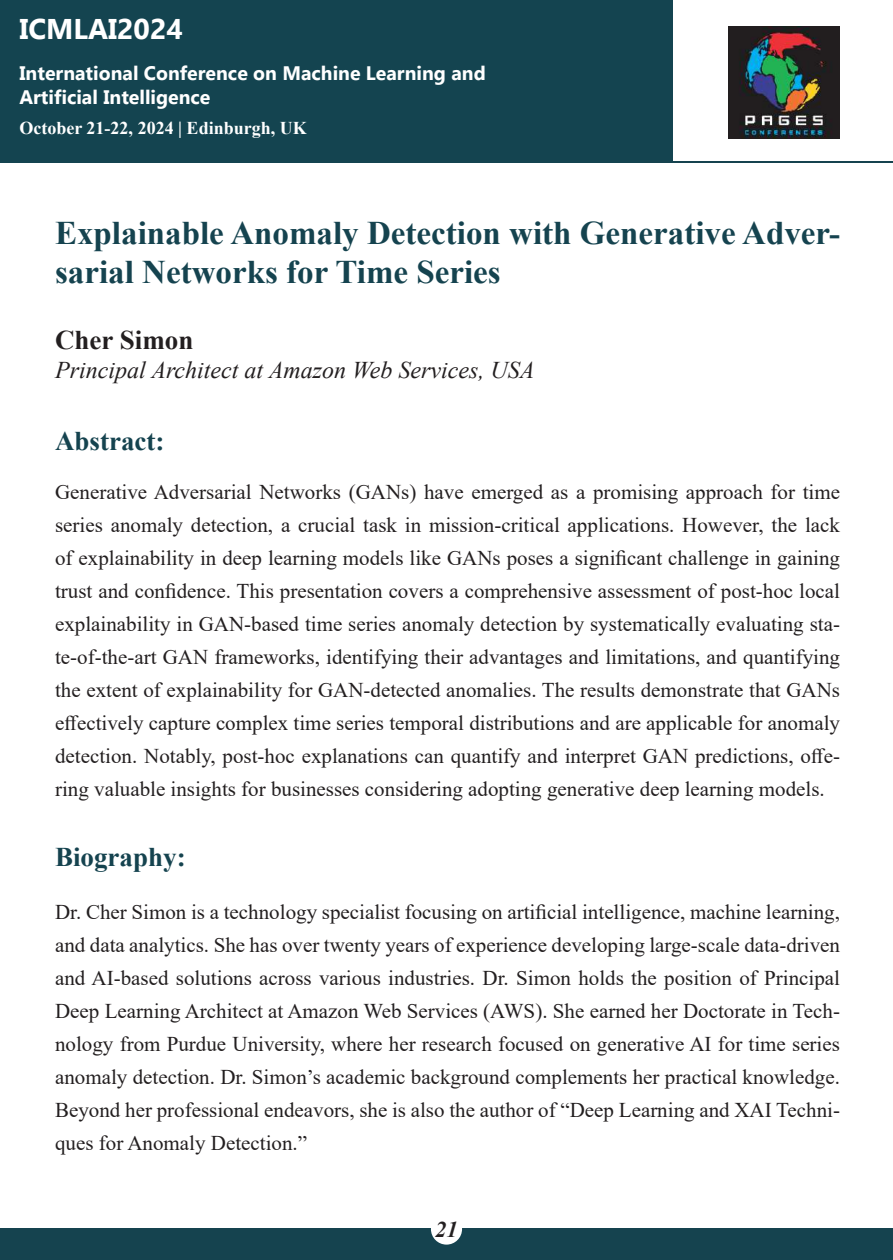
<style>
.page{position:relative;width:893px;height:1260px;background:#fff}
.page>*{position:absolute;margin:0;border:0;box-sizing:border-box;transform-origin:0 0}
.t1{font:700 33px/39.6px "Times New Roman";color:#15434f}
.t2{font:700 28.5px "Gadugi";color:#fff}
.t3{font:700 27px "Times New Roman";color:#15434f}
.t4{font:700 27px "Times New Roman";color:#231f20}
.t5{font:italic 24px "Times New Roman";color:#231f20}
.t6{font:italic 700 22.5px "Times New Roman";color:#231f20}
.t7{font:21px/33px "Times New Roman";color:#231f20;text-align:justify}
.t8{font:700 19.5px/24px "Gadugi";color:#fff}
.t9{font:700 18px "Times New Roman";color:#fff}
</style>
<div class="page">
<div style="left:0;top:1229px;width:892px;height:31px;background:#15434f"></div>
<div style="left:431px;top:1214px;width:31px;height:31px;background:#fff;border-radius:50%"></div>
<div style="left:1px;top:0;width:801px;height:163px;background:#144450"></div>
<div style="left:673px;top:0;width:219px;height:163px;background:#fff"></div>
<img style="left:728px;top:27px;width:111px;height:111px">
<hr style="left:644px;top:161px;width:248px;height:2px;background:#15434f">
<h2 class="t2" style="left:19px;top:11px;width:165px">ICMLAI2024</h2>
<p class="t8" style="left:19px;top:61px;width:468px">International Conference on Machine Learning and<br>Artificial Intelligence</p>
<p class="t9" style="left:19px;top:115px;width:289px">October 21-22, 2024 | Edinburgh, UK</p>
<h1 class="t1" style="left:55px;top:212px;width:786px">Explainable Anomaly Detection with Generative Adver&shy;sarial Networks for Time Series</h1>
<p class="t4" style="left:55px;top:320px;width:140px">Cher Simon</p>
<p class="t5" style="left:55px;top:353px;width:481px">Principal Architect at Amazon Web Services, USA</p>
<p class="t3" style="left:55px;top:422px;width:111px">Abstract:</p>
<p class="t7" style="left:55px;top:475px;width:786px">Generative Adversarial Networks (GANs) have emerged as a promising approach for time series anomaly detection, a crucial task in mission-critical applications. However, the lack of explainability in deep learning models like GANs poses a significant challenge in gaining trust and confidence. This presentation covers a comprehensive assessment of post-hoc local explainability in GAN-based time series anomaly detection by systematically evaluating sta&shy;te-of-the-art GAN frameworks, identifying their advantages and limitations, and quantifying the extent of explainability for GAN-detected anomalies. The results demonstrate that GANs effectively capture complex time series temporal distributions and are applicable for anomaly detection. Notably, post-hoc explanations can quantify and interpret GAN predictions, offe&shy;ring valuable insights for businesses considering adopting generative deep learning models.</p>
<p class="t3" style="left:55px;top:837px;width:132px">Biography:</p>
<p class="t7" style="left:55px;top:895px;width:786px">Dr. Cher Simon is a technology specialist focusing on artificial intelligence, machine learning, and data analytics. She has over twenty years of experience developing large-scale data-driven and AI-based solutions across various industries. Dr. Simon holds the position of Principal Deep Learning Architect at Amazon Web Services (AWS). She earned her Doctorate in Tech&shy;nology from Purdue University, where her research focused on generative AI for time series anomaly detection. Dr. Simon’s academic background complements her practical knowledge.<br>Beyond her professional endeavors, she is also the author of “Deep Learning and XAI Techni&shy;ques for Anomaly Detection.”</p>
<p class="t6" style="left:435px;top:1214px;width:24px">21</p>
</div>
